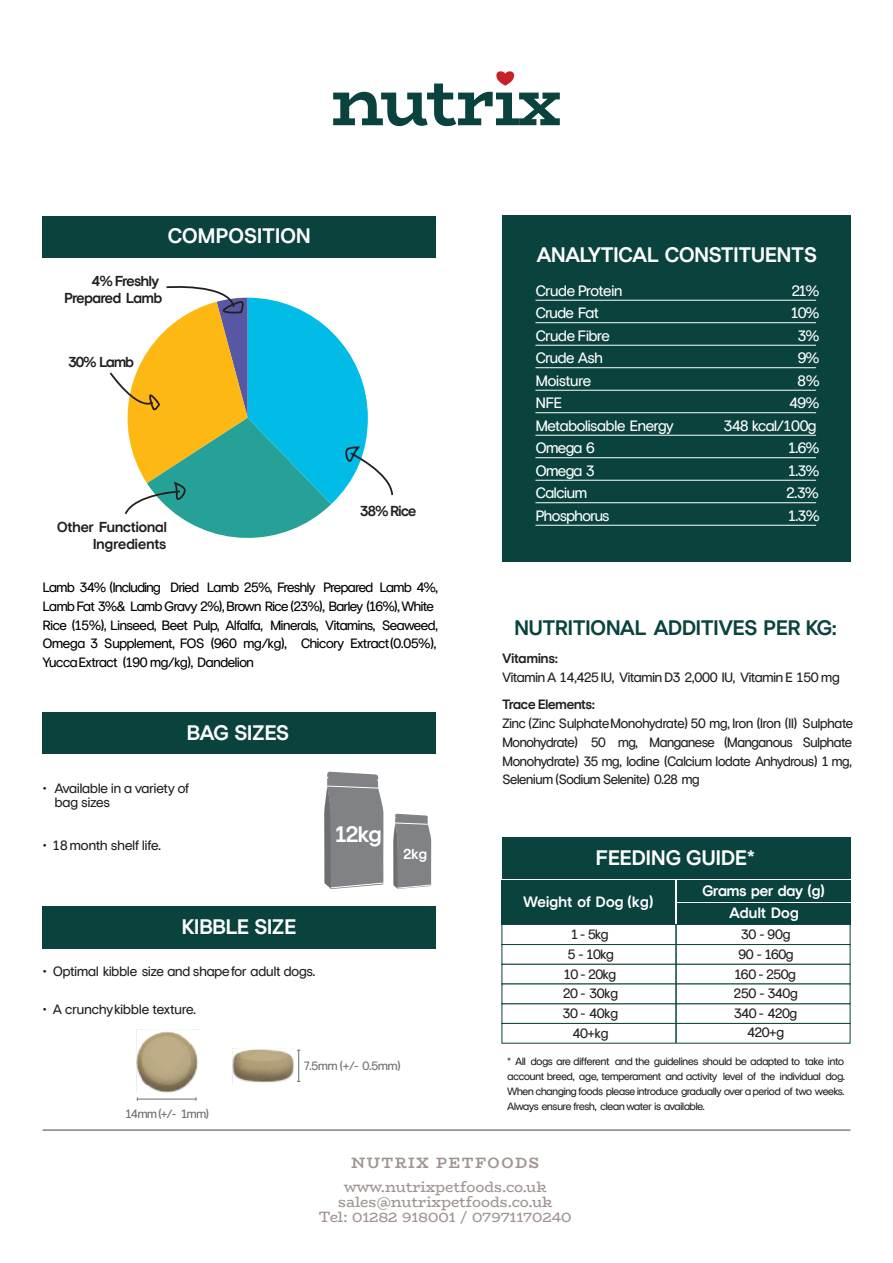
<style>
.page{position:relative;width:893px;height:1263px;background:#fff}
.page>*{position:absolute;margin:0;border:0;box-sizing:border-box;transform-origin:0 0}
.t1{font:700 22.35px "Europa Nuova";color:#fff}
.t2{font:700 21px "Europa Nuova";letter-spacing:-.03em;color:#fff}
.t3{font:700 21px "Europa Nuova";letter-spacing:-.035em;color:#0a433d}
.t4{font:700 21px "Europa Nuova";letter-spacing:-.055em;color:#fff}
.t5{font:15px "Europa Nuova";letter-spacing:-.07em;color:#fff}
.t6{font:15px/15px "Bio Rhyme";letter-spacing:-.005em;color:#a09492;text-align:center}
.t7{font:700 15px/22.2px "Europa Nuova";letter-spacing:-.04em;color:#fff;text-align:center}
.t8{font:700 15px "Bio Rhyme";letter-spacing:.1em;color:#a09492}
.t9{font:700 14.4px/17.2px "Europa Nuova";letter-spacing:-.06em;color:#231f20;text-align:right}
.t10{font:700 14.4px "Europa Nuova";color:#fff}
.t11{font:13.5px/19.8px "Europa Nuova";letter-spacing:-.065em;color:#231f20;text-align:center}
.t12{font:13.5px/18.8px "Europa Nuova";letter-spacing:-.075em;color:#000}
.t13{font:13.5px/13.5px "Europa Nuova";letter-spacing:-.045em;color:#241f1e}
.t14{font:13.5px "Europa Nuova";letter-spacing:-.04em;color:#231f20}
.t15{font:700 13.5px "Europa Nuova";letter-spacing:-.06em;color:#231f20}
.t16{font:700 13.5px "Europa Nuova";letter-spacing:-.04em;color:#231f20}
.t17{font:12px "Europa Nuova";letter-spacing:-.085em;color:#6d6e70}
.t18{font:10.5px/15px "Europa Nuova";letter-spacing:-.075em;color:#231f20;text-align:justify}
</style>
<div class="page">
<hr style="left:43px;top:1129px;width:807px;height:2px;background:#808285">
<div style="left:43px;top:216px;width:393px;height:42px;background:#0a433d"></div>
<div style="left:502px;top:215px;width:349px;height:346px;background:#0a433d"></div>
<hr style="left:535px;top:300px;width:281px;height:1px;background:#fff">
<hr style="left:535px;top:322px;width:281px;height:1px;background:#fff">
<hr style="left:535px;top:345px;width:281px;height:1px;background:#fff">
<hr style="left:535px;top:367px;width:281px;height:1px;background:#fff">
<hr style="left:535px;top:390px;width:281px;height:1px;background:#fff">
<hr style="left:535px;top:412px;width:281px;height:1px;background:#fff">
<hr style="left:535px;top:435px;width:281px;height:1px;background:#fff">
<hr style="left:535px;top:457px;width:281px;height:1px;background:#fff">
<hr style="left:535px;top:480px;width:281px;height:1px;background:#fff">
<hr style="left:535px;top:502px;width:281px;height:1px;background:#fff">
<hr style="left:535px;top:525px;width:281px;height:1px;background:#fff">
<svg style="left:109px;top:286px;width:285px;height:252px"></svg>
<div style="left:43px;top:906px;width:393px;height:42px;background:#0a433d"></div>
<div style="left:43px;top:712px;width:393px;height:42px;background:#0a433d"></div>
<svg style="left:324px;top:771px;width:60px;height:118px;background:#8a8c8f"></svg>
<svg style="left:393px;top:813px;width:38px;height:76px;background:#8b8d8f"></svg>
<div style="left:501px;top:880px;width:174px;height:44px;background:#0a433d"></div>
<div style="left:677px;top:880px;width:173px;height:21px;background:#0a433d"></div>
<div style="left:677px;top:903px;width:173px;height:21px;background:#0a433d"></div>
<div style="left:502px;top:837px;width:348px;height:41px;background:#0a433d"></div>
<div style="left:501px;top:924px;width:349px;height:21px;background:#fff;border:1px solid #0a433d"></div>
<div style="left:501px;top:944px;width:349px;height:21px;background:#fff;border:1px solid #0a433d"></div>
<div style="left:501px;top:964px;width:349px;height:20px;background:#fff;border:1px solid #0a433d"></div>
<div style="left:501px;top:983px;width:349px;height:21px;background:#fff;border:1px solid #0a433d"></div>
<div style="left:501px;top:1023px;width:349px;height:20px;background:#fff;border:1px solid #0a433d"></div>
<hr style="left:675px;top:925px;width:2px;height:118px;background:#0a433d">
<hr style="left:137px;top:1099px;width:59px;height:1px;background:#6d6e70">
<img style="left:136px;top:1029px;width:63px;height:64px">
<img style="left:143px;top:1036px;width:48px;height:48px">
<hr style="left:298px;top:1050px;width:1px;height:31px;background:#6d6e70">
<img style="left:233px;top:1048px;width:61px;height:35px">
<img style="left:239px;top:1050px;width:48px;height:11px">
<svg style="left:333px;top:71px;width:227px;height:55px"></svg>
<h2 class="t2" style="left:167px;top:226px;width:145px">COMPOSITION</h2>
<p class="t9" style="left:64px;top:273px;width:100px">4% Freshly<br>Prepared Lamb</p>
<p class="t9" style="left:68px;top:354px;width:68px">30% Lamb</p>
<p class="t9" style="left:57px;top:519px;width:112px">Other Functional<br>Ingredients</p>
<p class="t9" style="left:360px;top:503px;width:58px">38% Rice</p>
<p class="t12" style="left:43px;top:579px;width:397px">Lamb 34% (Including Dried Lamb 25%, Freshly Prepared Lamb 4%, Lamb Fat 3%&amp; Lamb Gravy 2%), Brown Rice (23%), Barley (16%), White Rice (15%), Linseed, Beet Pulp, Alfalfa, Minerals, Vitamins, Seaweed, Omega 3 Supplement, FOS (960 mg/kg), Chicory Extract(0.05%), YuccaExtract (190 mg/kg), Dandelion</p>
<h2 class="t4" style="left:186px;top:723px;width:105px">BAG SIZES</h2>
<h2 class="t4" style="left:186px;top:729px;width:105px">BAG SIZES</h2>
<p class="t13" style="left:55px;top:783px;width:136px;text-indent:-12px">• Available in a variety of bag sizes</p>
<p class="t13" style="left:43px;top:839px;width:120px">• 18month shelf life.</p>
<h1 class="t1" style="left:335px;top:824px;width:49px">12kg</h1>
<h2 class="t2" style="left:182px;top:917px;width:116px">KIBBLE SIZE</h2>
<p class="t11" style="left:43px;top:962px;width:275px">• Optimal kibble size and shapefor adult dogs.</p>
<p class="t14" style="left:43px;top:1003px;width:155px">• A crunchykibble texture.</p>
<p class="t10" style="left:403px;top:847px;width:26px">2kg</p>
<p class="t17" style="left:125px;top:1108px;width:85px">14mm (+/- 1mm)</p>
<p class="t17" style="left:304px;top:1060px;width:99px">7.5mm (+/- 0.5mm)</p>
<h2 class="t2" style="left:536px;top:245px;width:283px">ANALYTICAL CONSTITUENTS</h2>
<p class="t5" style="left:535px;top:284px;width:89px">Crude Protein</p>
<p class="t5" style="left:792px;top:284px;width:29px">21%</p>
<p class="t5" style="left:535px;top:306px;width:65px">Crude Fat</p>
<p class="t5" style="left:791px;top:306px;width:30px">10%</p>
<p class="t5" style="left:535px;top:329px;width:76px">Crude Fibre</p>
<p class="t5" style="left:797px;top:329px;width:24px">3%</p>
<p class="t5" style="left:535px;top:351px;width:69px">Crude Ash</p>
<p class="t5" style="left:797px;top:351px;width:24px">9%</p>
<p class="t5" style="left:535px;top:374px;width:58px">Moisture</p>
<p class="t5" style="left:797px;top:374px;width:24px">8%</p>
<p class="t5" style="left:535px;top:396px;width:28px">NFE</p>
<p class="t5" style="left:789px;top:396px;width:32px">49%</p>
<p class="t5" style="left:535px;top:419px;width:140px">Metabolisable Energy</p>
<p class="t5" style="left:723px;top:419px;width:95px">348 kcal/100g</p>
<p class="t5" style="left:535px;top:441px;width:61px">Omega 6</p>
<p class="t5" style="left:788px;top:441px;width:33px">1.6%</p>
<p class="t5" style="left:535px;top:464px;width:61px">Omega 3</p>
<p class="t5" style="left:788px;top:464px;width:33px">1.3%</p>
<p class="t5" style="left:535px;top:486px;width:53px">Calcium</p>
<p class="t5" style="left:786px;top:486px;width:34px">2.3%</p>
<p class="t5" style="left:535px;top:509px;width:76px">Phosphorus</p>
<p class="t5" style="left:788px;top:509px;width:33px">1.3%</p>
<h2 class="t3" style="left:514px;top:618px;width:324px">NUTRITIONAL ADDITIVES PER KG:</h2>
<p class="t16" style="left:502px;top:652px;width:57px">Vitamins:</p>
<p class="t11" style="left:502px;top:668px;width:339px">Vitamin A 14,425IU, Vitamin D3 2,000 IU, Vitamin E 150 mg</p>
<p class="t15" style="left:502px;top:699px;width:94px">Trace Elements:</p>
<p class="t11" style="left:502px;top:715px;width:353px;line-height:18.8px;text-align:justify">Zinc (Zinc SulphateMonohydrate) 50 mg, Iron (Iron (II) Sulphate Monohydrate) 50 mg, Manganese (Manganous Sulphate Monohydrate) 35 mg, Iodine (Calcium Iodate Anhydrous) 1 mg, Selenium (Sodium Selenite) 0.28 mg</p>
<h2 class="t2" style="left:596px;top:849px;width:161px">FEEDING GUIDE*</h2>
<p class="t7" style="left:523px;top:892px;width:132px">Weight of Dog (kg)</p>
<p class="t7" style="left:702px;top:880px;width:125px">Grams per day (g)<br>Adult Dog</p>
<p class="t11" style="left:563px;top:925px;width:57px">1- 5kg<br>5 - 10kg<br>10 - 20kg<br>20 - 30kg<br>30 - 40kg<br>40+kg</p>
<p class="t11" style="left:733px;top:925px;width:66px">30 - 90g<br>90 - 160g<br>160 - 250g<br>250 - 340g<br>340 - 420g<br>420+g</p>
<p class="t18" style="left:507px;top:1054px;width:340px">* All dogs are different and the guidelines should be adapted to take into account breed, age, temperament and activity level of the individual dog.<br>When changing foods please introduce gradually over a period of two weeks.<br>Always ensure fresh, clean water is available.</p>
<p class="t8" style="left:351px;top:1151px;width:190px">NUTRIX PETFOODS</p>
<p class="t6" style="left:319px;top:1179px;width:254px">www.nutrixpetfoods.co.uk sales@nutrixpetfoods.co.uk<br>Tel: 01282 918001 / 07971170240</p>
</div>
